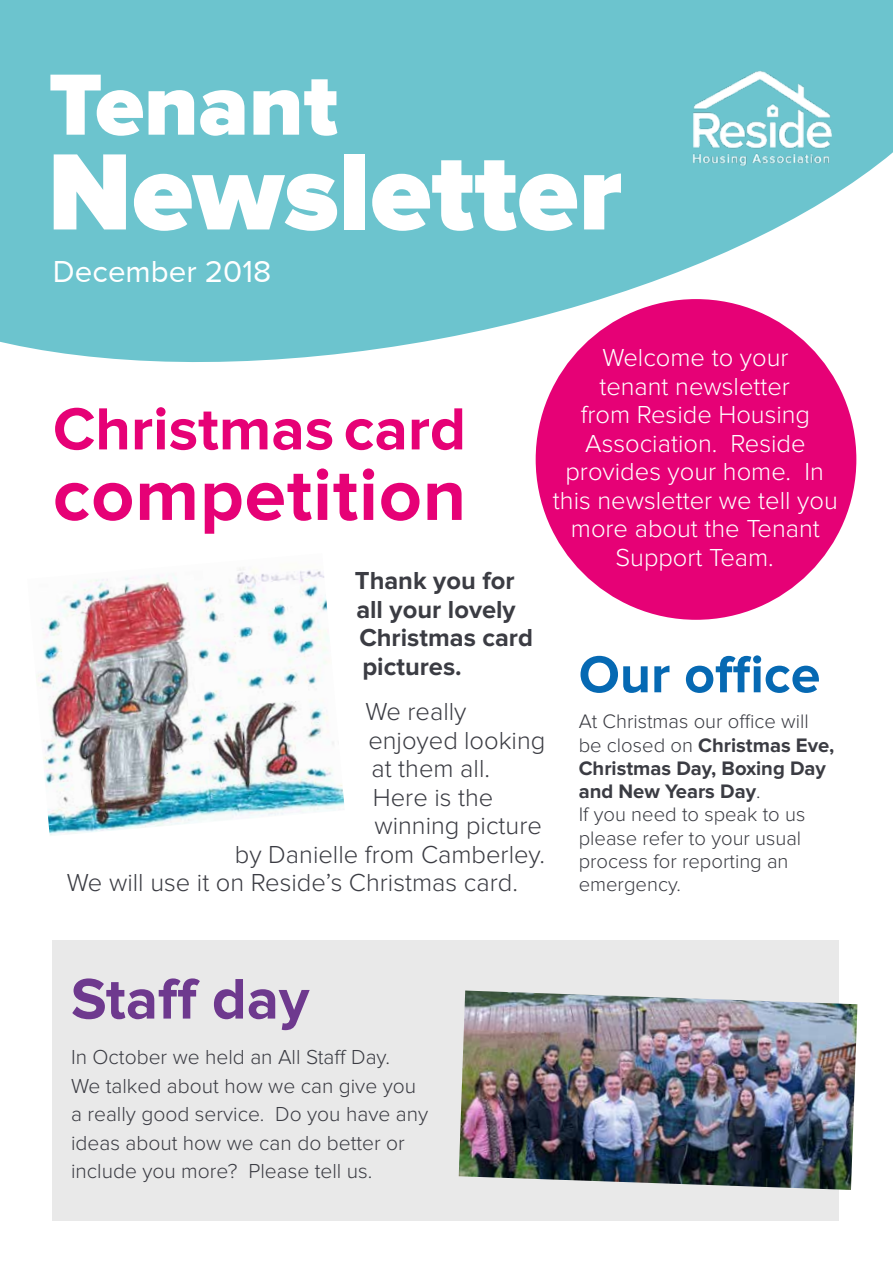
<style>
.page{position:relative;width:893px;height:1263px;background:#fff}
.page>*{position:absolute;margin:0;border:0;box-sizing:border-box;transform-origin:0 0}
.t1{font:900 112.5px "Proxima Nova";color:#fff}
.t2{font:900 90px "Proxima Nova";color:#fff}
.t3{font:700 75px "Proxima Nova";letter-spacing:.01em;color:#e60176}
.t4{font:700 61.5px "Proxima Nova";color:#e60176}
.t5{font:700 59.25px "Proxima Nova";color:#6e398e}
.t6{font:700 53.85px "Proxima Nova";color:#0669b3}
.t7{font:31.35px "Proxima Nova";color:#fff}
.t8{font:300 25.5px/28.5px "Proxima Nova";color:#fff;text-align:center}
.t9{font:300 25.5px "Proxima Nova";color:#3b3c43}
.t10{font:700 25.5px/28.5px "Proxima Nova";color:#3b3c43}
.t11{font:300 21px/28.5px "Proxima Nova";color:#3b3c43}
.t12{font:300 20.25px/23.2px "Proxima Nova";color:#3b3c43}
.s1{font-weight:700}
</style>
<div class="page">
<div style="left:53px;top:940px;width:786px;height:281px;background:#e9e9e9"></div>
<svg style="left:0;top:0;width:893px;height:399px;fill:#6cc4ce"></svg>
<img style="left:691px;top:70px;width:143px;height:97px">
<img style="left:37px;top:567px;width:307px;height:269px">
<img style="left:459px;top:990px;width:398px;height:200px">
<div style="left:536px;top:299px;width:320px;height:321px;background:#e60176;border-radius:50%"></div>
<h2 class="t2" style="left:49px;top:64px;width:291px">Tenant</h2>
<h1 class="t1" style="left:48px;top:141px;width:576px">Newsletter</h1>
<h3 class="t7" style="left:53px;top:254px;width:220px">December 2018</h3>
<h3 class="t4" style="left:53px;top:401px;width:415px">Christmas card</h3>
<h3 class="t3" style="left:53px;top:461px;width:415px">competition</h3>
<p class="t10" style="left:355px;top:567px;width:180px">Thank you for all your lovely<br>Christmas card pictures.</p>
<p class="t9" style="left:365px;top:700px;width:103px">We really</p>
<p class="t9" style="left:368px;top:728px;width:178px">enjoyed looking</p>
<p class="t9" style="left:371px;top:757px;width:120px">at them all.</p>
<p class="t9" style="left:373px;top:785px;width:122px">Here is the</p>
<p class="t9" style="left:374px;top:814px;width:169px">winning picture</p>
<p class="t9" style="left:235px;top:842px;width:312px">by Danielle from Camberley.</p>
<p class="t9" style="left:67px;top:871px;width:453px">We will use it on Reside’s Christmas card.</p>
<p class="t8" style="left:553px;top:345px;width:286px">Welcome to your<br>tenant newsletter<br>from Reside Housing<br>Association. Reside provides your home. In this newsletter we tell you more about the Tenant<br>Support Team.</p>
<h3 class="t6" style="left:579px;top:650px;width:243px">Our office</h3>
<p class="t12" style="left:579px;top:711px;width:257px">At Christmas our office will be closed on <span class="s1">Christmas Eve,<br>Christmas Day, Boxing Day and New Years Day</span>.<br>If you need to speak to us please refer to your usual process for reporting an emergency.</p>
<h3 class="t5" style="left:71px;top:972px;width:240px">Staff day</h3>
<p class="t11" style="left:71px;top:1044px;width:359px">In October we held an All Staff Day.<br>We talked about how we can give you a really good service. Do you have any ideas about how we can do better or include you more? Please tell us.</p>
</div>
